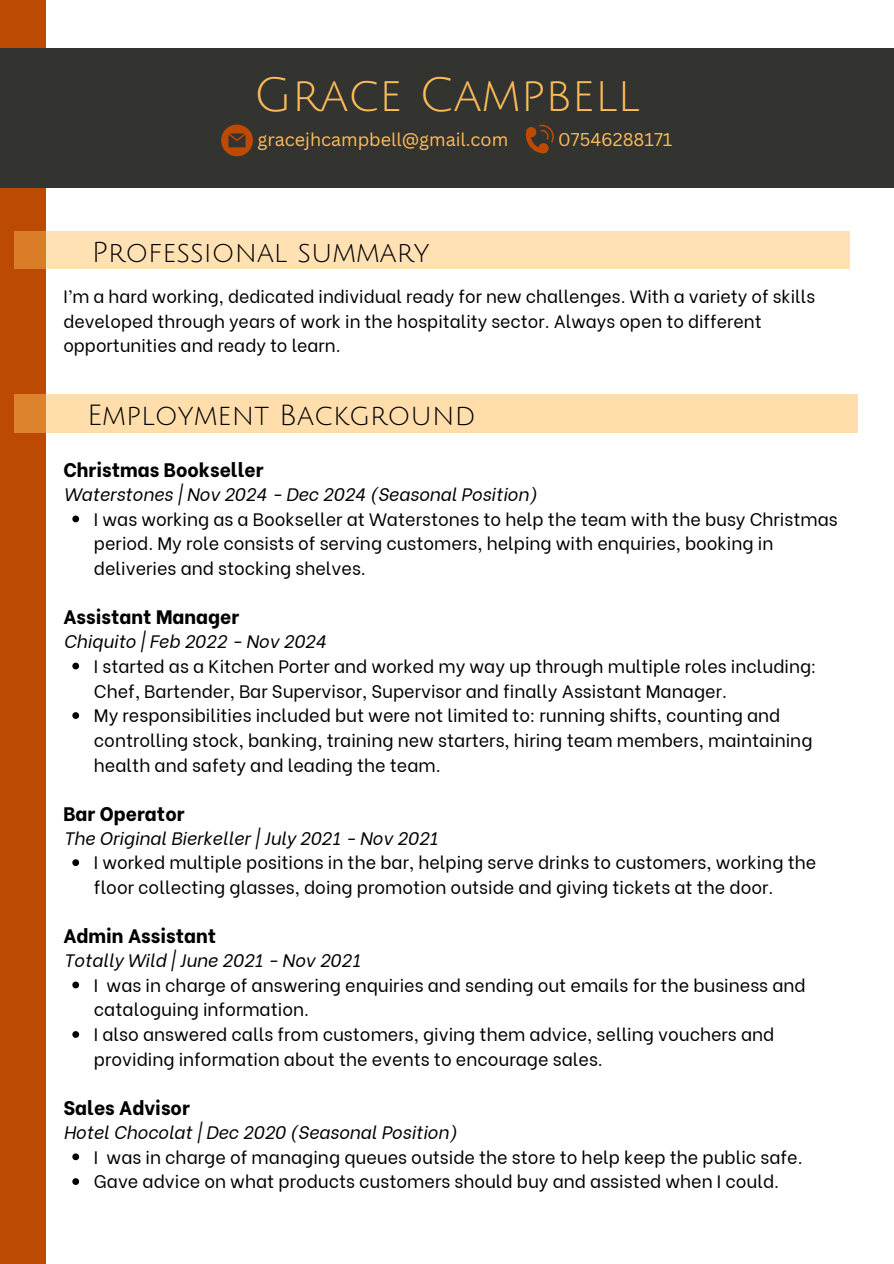
<style>
.page{position:relative;width:894px;height:1264px;background:#fff}
.page>*{position:absolute;margin:0;border:0;box-sizing:border-box;transform-origin:0 0}
.t1{font:46.5px "Julius Sans One";color:#ffbd59}
.t2{font:28.35px "Julius Sans One";color:#000}
.t3{font:28.05px "Julius Sans One";color:#000}
.t4{font:800 19.5px "Be Vietnam";color:#000}
.t5{font:18px/24.8px "Be Vietnam";color:#000}
.t6{font:italic 18px "Be Vietnam";color:#000}
.t7{font:18px "Canva Sans";color:#ffbd59}
.t8{font:17.85px/24.8px "Be Vietnam";color:#000}
</style>
<div class="page">
<div style="left:0;top:0;width:45px;height:1263px;background:#bd4a03"></div>
<div style="left:14px;top:231px;width:835px;height:38px;background:#ffe1b4"></div>
<div style="left:14px;top:394px;width:843px;height:38px;background:#ffdeac"></div>
<div style="left:0;top:49px;width:893px;height:139px;background:#333330"></div>
<svg style="left:221px;top:124px;width:31px;height:32px"></svg>
<svg style="left:525px;top:124px;width:28px;height:29px"></svg>
<svg style="left:72px;top:662px;width:7px;height:7px"></svg>
<svg style="left:72px;top:712px;width:7px;height:7px"></svg>
<svg style="left:72px;top:515px;width:7px;height:7px"></svg>
<svg style="left:72px;top:859px;width:7px;height:7px"></svg>
<svg style="left:72px;top:981px;width:7px;height:7px"></svg>
<svg style="left:72px;top:1031px;width:7px;height:6px"></svg>
<svg style="left:72px;top:1153px;width:7px;height:7px"></svg>
<svg style="left:72px;top:1178px;width:7px;height:6px"></svg>
<p class="t1" style="left:254px;top:71px;width:387px">Grace Campbell</p>
<p class="t7" style="left:257px;top:126px;width:252px">gracejhcampbell@gmail.com</p>
<p class="t7" style="left:558px;top:126px;width:116px">07546288171</p>
<p class="t3" style="left:92px;top:238px;width:339px">Professional summary</p>
<p class="t8" style="left:63px;top:282px;width:753px">I’m a hard working, dedicated individual ready for new challenges. With a variety of skills developed through years of work in the hospitality sector. Always open to different opportunities and ready to learn.</p>
<h1 class="t2" style="left:87px;top:400px;width:390px">Employment Background</h1>
<p class="t4" style="left:63px;top:454px;width:202px">Christmas Bookseller</p>
<p class="t6" style="left:63px;top:479px;width:475px">Waterstones | Nov 2024 - Dec 2024 (Seasonal Position)</p>
<p class="t5" style="left:94px;top:505px;width:745px">I was working as a Bookseller at Waterstones to help the team with the busy Christmas period. My role consists of serving customers, helping with enquiries, booking in deliveries and stocking shelves.</p>
<p class="t4" style="left:63px;top:601px;width:177px">Assistant Manager</p>
<h2 class="t6" style="left:63px;top:626px;width:264px">Chiquito | Feb 2022 - Nov 2024</h2>
<p class="t5" style="left:94px;top:652px;width:723px">I started as a Kitchen Porter and worked my way up through multiple roles including:<br>Chef, Bartender, Bar Supervisor, Supervisor and finally Assistant Manager.</p>
<h2 class="t5" style="left:94px;top:701px;width:719px">My responsibilities included but were not limited to: running shifts, counting and controlling stock, banking, training new starters, hiring team members, maintaining health and safety and leading the team.</h2>
<p class="t4" style="left:63px;top:797px;width:123px">Bar Operator</p>
<p class="t6" style="left:63px;top:823px;width:376px">The Original Bierkeller | July 2021 - Nov 2021</p>
<p class="t5" style="left:94px;top:848px;width:723px">I worked multiple positions in the bar, helping serve drinks to customers, working the floor collecting glasses, doing promotion outside and giving tickets at the door.</p>
<p class="t4" style="left:63px;top:920px;width:154px">Admin Assistant</p>
<p class="t6" style="left:63px;top:945px;width:298px">Totally Wild | June 2021 - Nov 2021</p>
<p class="t5" style="left:94px;top:970px;width:713px">I was in charge of answering enquiries and sending out emails for the business and cataloguing information.</p>
<p class="t5" style="left:94px;top:1020px;width:681px">I also answered calls from customers, giving them advice, selling vouchers and providing information about the events to encourage sales.</p>
<p class="t4" style="left:63px;top:1091px;width:128px">Sales Advisor</p>
<p class="t6" style="left:63px;top:1117px;width:395px">Hotel Chocolat | Dec 2020 (Seasonal Position)</p>
<p class="t5" style="left:94px;top:1142px;width:710px">I was in charge of managing queues outside the store to help keep the public safe.</p>
<p class="t5" style="left:94px;top:1167px;width:686px">Gave advice on what products customers should buy and assisted when I could.</p>
</div>
